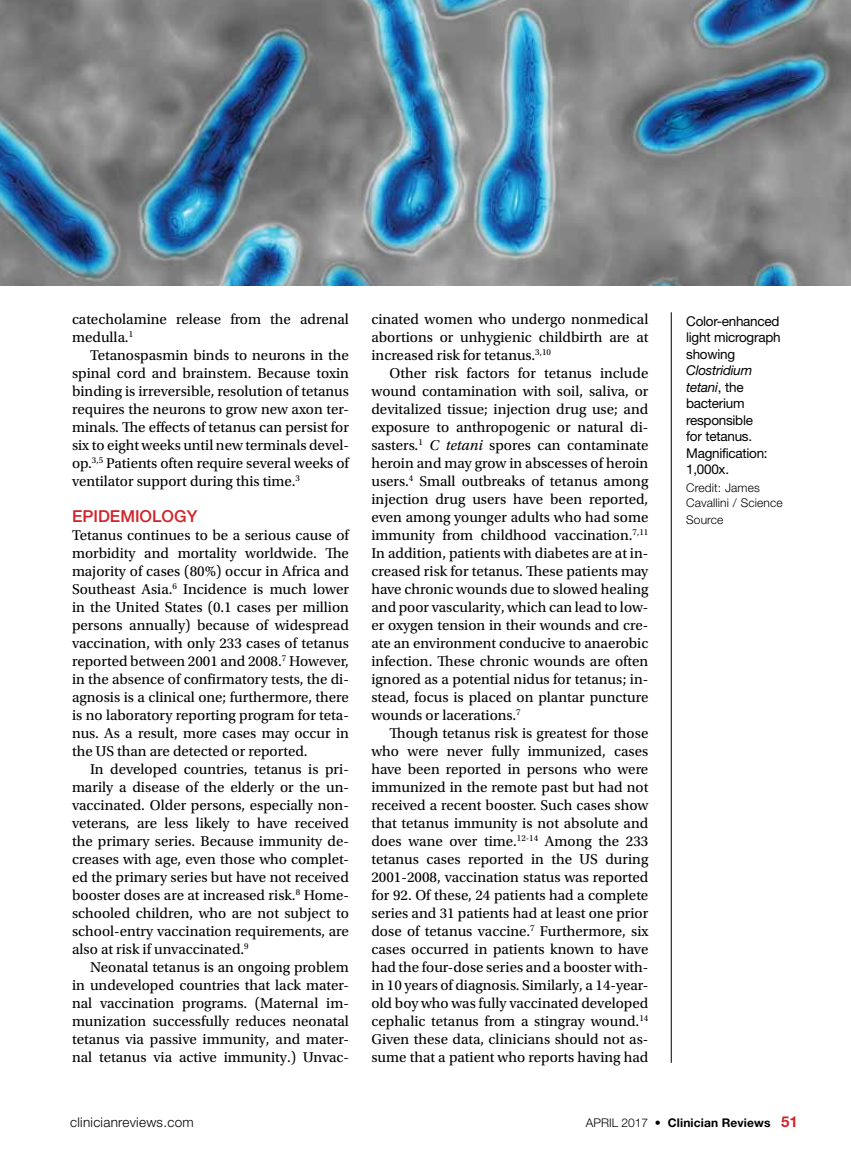
<style>
.page{position:relative;width:851px;height:1161px;background:#fff}
.page>*{position:absolute;margin:0;border:0;box-sizing:border-box;transform-origin:0 0}
.t1{font:500 16.5px "Helvetica Neue LT Std";color:#d2232a}
.t2{font:15px/18px "Utopia Std";color:#000;text-align:justify}
.t3{font:13.5px/16.5px "Helvetica Neue LT Std";letter-spacing:-.02em;color:#000;text-align:justify}
.t4{font:300 13.5px "Helvetica Neue LT Std";letter-spacing:.02em;color:#000}
.t5{font:300 12px/15px "Helvetica Neue LT Std";letter-spacing:.01em;color:#000}
.t6{font:700 12px "Helvetica Neue LT Std";letter-spacing:.01em;color:#000}
.s1{font-style:italic}
.s2{font-weight:300}
.s3{font-size:15px;color:#d2232a}
</style>
<div class="page">
<hr style="left:671px;top:312px;width:1px;height:751px;background:#000">
<img style="left:0;top:0;width:850px;height:285px">
<p class="t2" style="left:72px;top:310px;width:278px">catecholamine release from the adrenal medulla.<sup>1</sup></p>
<p class="t2" style="left:72px;top:346px;width:278px;text-indent:18px">Tetanospasmin binds to neurons in the spinal cord and brainstem. Because toxin binding is irreversible, resolution of tetanus requires the neurons to grow new axon ter&shy;minals. The effects of tetanus can persist for six to eight weeks until new terminals devel&shy;op.<sup>3,5</sup> Patients often require several weeks of ventilator support during this time.<sup>3</sup></p>
<p class="t1" style="left:72px;top:506px;width:127px">EPIDEMIOLOGY</p>
<p class="t2" style="left:72px;top:526px;width:278px">Tetanus continues to be a serious cause of morbidity and mortality worldwide. The majority of cases (80%) occur in Africa and Southeast Asia.<sup>6</sup> Incidence is much lower in the United States (0.1 cases per million persons annually) because of widespread vaccination, with only 233 cases of tetanus reported between 2001 and 2008.<sup>7</sup> However, in the absence of confirmatory tests, the di&shy;agnosis is a clinical one; furthermore, there is no laboratory reporting program for teta&shy;nus. As a result, more cases may occur in the US than are detected or reported.</p>
<p class="t2" style="left:72px;top:760px;width:278px;text-indent:18px">In developed countries, tetanus is pri&shy;marily a disease of the elderly or the un&shy;vaccinated. Older persons, especially non&shy;veterans, are less likely to have received the primary series. Because immunity de&shy;creases with age, even those who complet&shy;ed the primary series but have not received booster doses are at increased risk.<sup>8</sup> Home&shy;schooled children, who are not subject to school-entry vaccination requirements, are also at risk if unvaccinated.<sup>9</sup></p>
<p class="t2" style="left:72px;top:958px;width:278px;text-indent:18px">Neonatal tetanus is an ongoing problem in undeveloped countries that lack mater&shy;nal vaccination programs. (Maternal im&shy;munization successfully reduces neonatal tetanus via passive immunity, and mater&shy;nal tetanus via active immunity.) Unvac-</p>
<p class="t2" style="left:371px;top:310px;width:278px">cinated women who undergo nonmedical abortions or unhygienic childbirth are at increased risk for tetanus.<sup>3,10</sup></p>
<p class="t2" style="left:371px;top:364px;width:278px;text-indent:18px">Other risk factors for tetanus include wound contamination with soil, saliva, or devitalized tissue; injection drug use; and exposure to anthropogenic or natural di&shy;sasters.<sup>1</sup> <span class="s1">C tetani</span> spores can contaminate heroin and may grow in abscesses of heroin users.<sup>4</sup> Small outbreaks of tetanus among injection drug users have been reported, even among younger adults who had some immunity from childhood vaccination.<sup>7,11<br></sup>In addition, patients with diabetes are at in&shy;creased risk for tetanus. These patients may have chronic wounds due to slowed healing and poor vascularity, which can lead to low&shy;er oxygen tension in their wounds and cre&shy;ate an environment conducive to anaerobic infection. These chronic wounds are often ignored as a potential nidus for tetanus; in&shy;stead, focus is placed on plantar puncture wounds or lacerations.<sup>7</sup></p>
<p class="t2" style="left:371px;top:724px;width:278px;text-indent:18px">Though tetanus risk is greatest for those who were never fully immunized, cases have been reported in persons who were immunized in the remote past but had not received a recent booster. Such cases show that tetanus immunity is not absolute and does wane over time.<sup>12-14</sup> Among the 233 tetanus cases reported in the US during 2001-2008, vaccination status was reported for 92. Of these, 24 patients had a complete series and 31 patients had at least one prior dose of tetanus vaccine.<sup>7</sup> Furthermore, six cases occurred in patients known to have had the four-dose series and a booster with&shy;in 10 years of diagnosis. Similarly, a 14-year&shy;old boy who was fully vaccinated developed cephalic tetanus from a stingray wound.<sup>14<br></sup>Given these data, clinicians should not as&shy;sume that a patient who reports having had</p>
<p class="t3" style="left:686px;top:312px;width:96px">Color-enhanced light micrograph showing</p>
<p class="t3" style="left:686px;top:362px;width:83px;text-align:left"><span class="s1">Clostridium tetani</span>, the bacterium responsible for tetanus.<br>Magnification:<br>1,000x.</p>
<p class="t5" style="left:686px;top:480px;width:98px">Credit: James<br>Cavallini / Science</p>
<p class="t5" style="left:686px;top:512px;width:39px">Source</p>
<p class="t4" style="left:70px;top:1114px;width:125px">clinicianreviews.com</p>
<p class="t6" style="left:586px;top:1115px;width:213px"><span class="s2">APRIL 2017</span> • Clinician Reviews <span class="s3">51</span></p>
</div>
